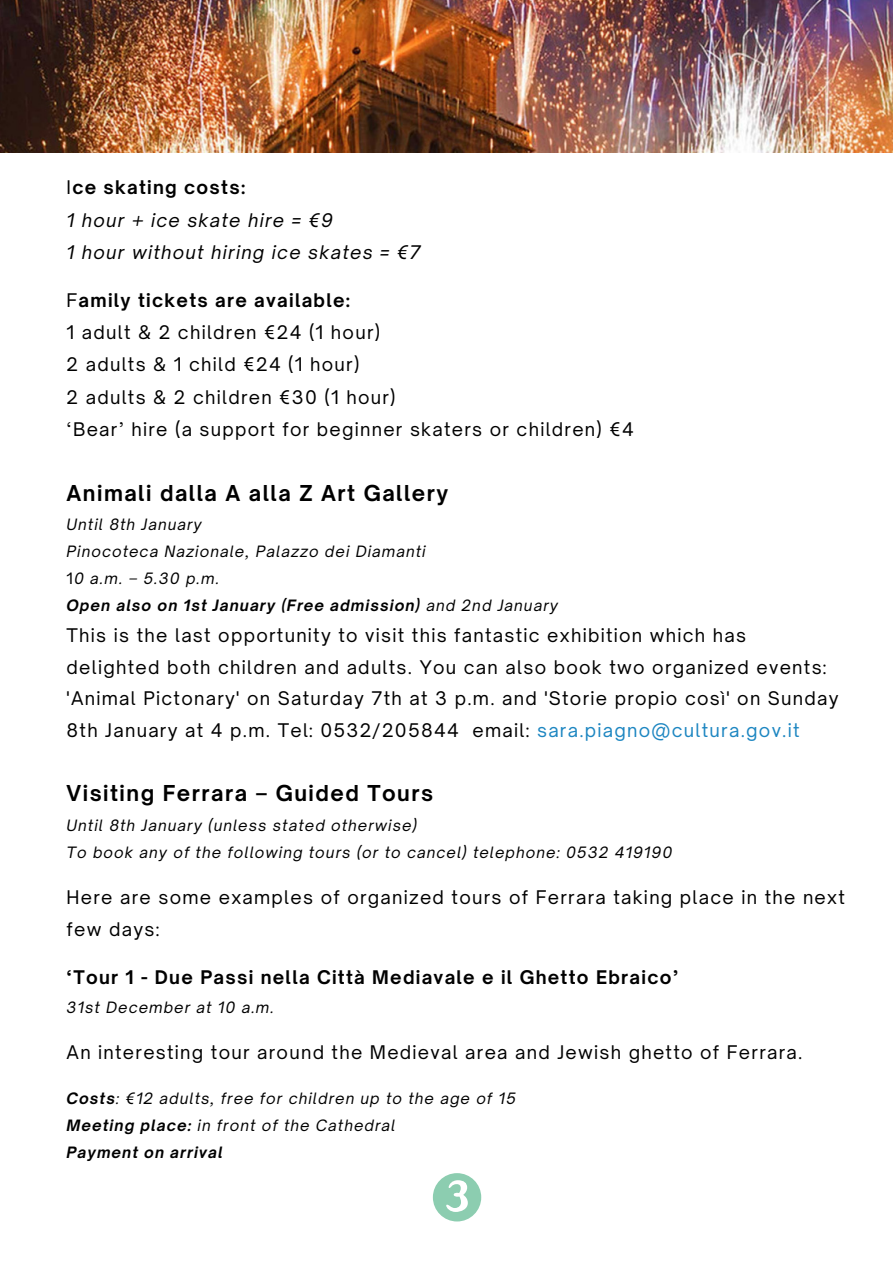
<style>
.page{position:relative;width:893px;height:1264px;background:#fff}
.page>*{position:absolute;margin:0;border:0;box-sizing:border-box;transform-origin:0 0}
.t1{font:700 21px "Open Sauce One";letter-spacing:.07em;color:#000}
.t2{font:18px/32.2px "Open Sauce One";letter-spacing:.07em;color:#000}
.t3{font:italic 18px/32.2px "Open Sauce One";letter-spacing:.07em;color:#000}
.t4{font:700 18px "Open Sauce One";letter-spacing:.07em;color:#000}
.t5{font:italic 15px/27px "Open Sauce One";letter-spacing:.07em;color:#000}
.s1{font-style:normal}
.s2{font-weight:700;font-style:normal}
.s3{font-weight:700}
.s4{color:#1d86c1}
</style>
<div class="page">
<img style="left:0;top:0;width:892px;height:153px">
<svg style="left:433px;top:1173px;width:48px;height:48px"></svg>
<p class="t3" style="left:67px;top:171px;width:355px"><span class="s1">I</span><span class="s2">ce skating costs:<br></span>1 hour + ice skate hire = €9<br>1 hour without hiring ice skates = €7</p>
<p class="t2" style="left:67px;top:284px;width:568px">F<span class="s3">amily tickets are available:<br></span>1 adult &amp; 2 children €24 (1 hour)<br>2 adults &amp; 1 child €24 (1 hour)<br>2 adults &amp; 2 children €30 (1 hour)<br>‘Bear’ hire (a support for beginner skaters or children) €4</p>
<p class="t1" style="left:67px;top:479px;width:383px">Animali dalla A alla Z Art Gallery</p>
<p class="t5" style="left:67px;top:510px;width:493px">Until 8th January<br>Pinocoteca Nazionale, Palazzo dei Diamanti<br><span class="s1">1</span>0 a.m. – 5.30 p.m.<br><span class="s3">Open also on 1st January (Free admission)</span> and 2nd January</p>
<p class="t2" style="left:67px;top:619px;width:773px;line-height:31.5px">This is the last opportunity to visit this fantastic exhibition which has delighted both children and adults. You can also book two organized events: 'Animal Pictonary' on Saturday 7th at 3 p.m. and 'Storie propio così' on Sunday 8th January at 4 p.m. Tel: 0532/205844 email: <span class="s4">sara.piagno@cultura.gov.it</span></p>
<p class="t1" style="left:67px;top:779px;width:368px">Visiting Ferrara – Guided Tours</p>
<p class="t5" style="left:67px;top:811px;width:607px">Until 8th January (unless stated otherwise)<br>To book any of the following tours (or to cancel) telephone: 0532 419190</p>
<p class="t2" style="left:67px;top:881px;width:779px">Here are some examples of organized tours of Ferrara taking place in the next few days:</p>
<p class="t4" style="left:67px;top:966px;width:613px">‘Tour 1 - Due Passi nella Città Mediavale e il Ghetto Ebraico’</p>
<p class="t5" style="left:67px;top:993px;width:209px">31st December at 10 a.m.</p>
<p class="t2" style="left:67px;top:1036px;width:737px">An interesting tour around the Medieval area and Jewish ghetto of Ferrara.</p>
<p class="t5" style="left:67px;top:1084px;width:450px"><span class="s3">Costs</span>: €12 adults, free for children up to the age of 15<br><span class="s3">Meeting place:</span> in front of the Cathedral<br><span class="s3">Payment on arrival</span></p>
</div>
